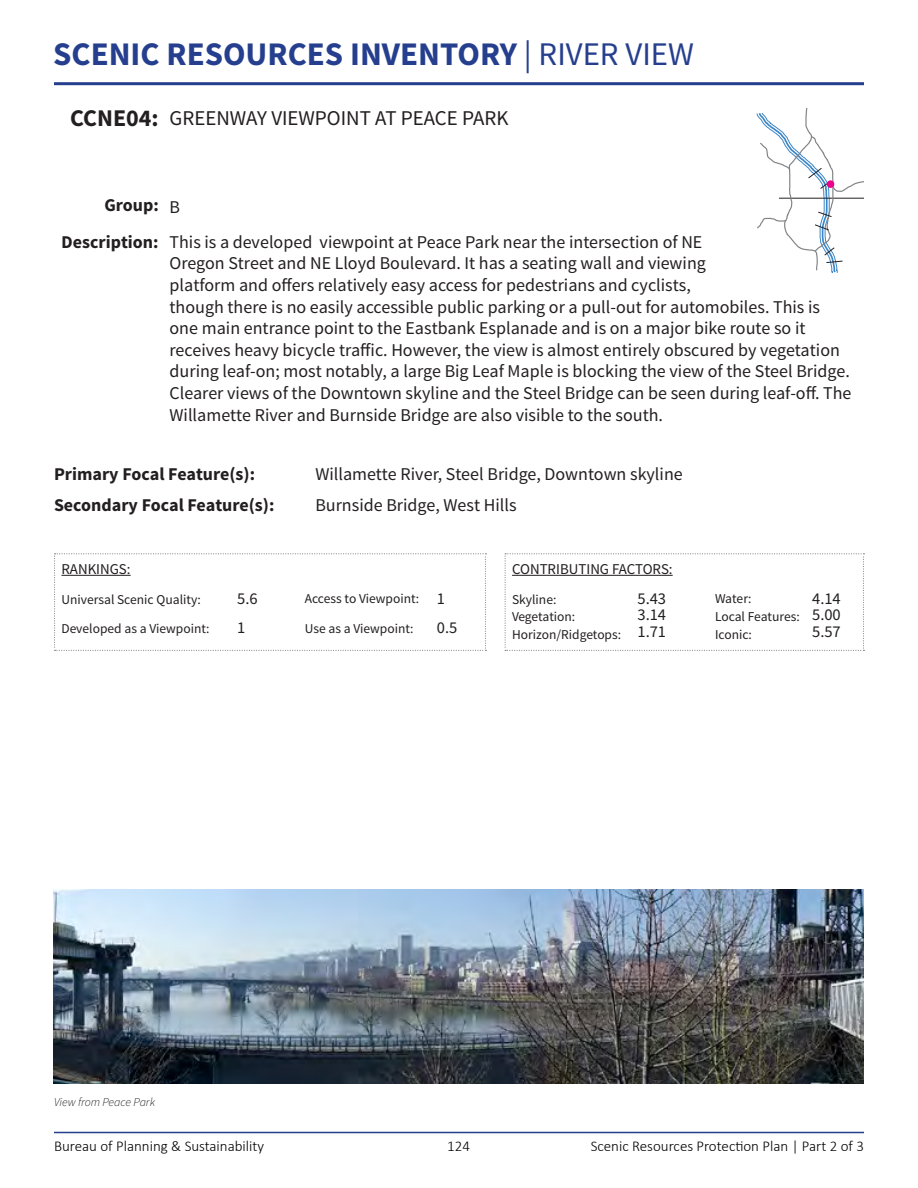
<style>
.page{position:relative;width:918px;height:1188px;background:#fff}
.page>*{position:absolute;margin:0;border:0;box-sizing:border-box;transform-origin:0 0}
.t1{font:700 33px "Source Sans Pro";color:#253f8e}
.t2{font:700 24px "Source Sans Pro";color:#231f20}
.Inventory_Title_-_SS{font:21px "Source Sans Pro";color:#231f20}
.Body_Field_Fill_-_SS{font:18px/21.6px "Source Sans Pro";color:#231f20}
.t3{font:700 18px "Source Sans Pro";color:#231f20}
.t4{font:16.5px "Source Sans Pro";color:#231f20}
.t5{font:300 15px "Calibri";color:#000}
.t6{font:15px "Source Sans Pro";color:#231f20}
.t7{font:13.5px/17.7px "Source Sans Pro";color:#231f20}
.t8{font:italic 300 12px "Source Sans Pro";color:#231f20}
.s1{font-weight:400}
</style>
<div class="page">
<hr style="left:54px;top:82px;width:810px;height:3px;background:#253f8e">
<hr style="left:54px;top:1132px;width:810px;height:1px;background:#253f8e">
<svg style="left:54px;top:553px;width:432px;height:98px"></svg>
<svg style="left:505px;top:553px;width:359px;height:98px"></svg>
<svg style="left:756px;top:108px;width:108px;height:165px"></svg>
<div style="left:827px;top:180px;width:7px;height:8px;background:#ed028c;border-radius:50%"></div>
<img style="left:53px;top:890px;width:811px;height:193px">
<h1 class="t1" style="left:53px;top:32px;width:642px">SCENIC RESOURCES INVENTORY <span class="s1">| RIVER VIEW</span></h1>
<p class="t2" style="left:70px;top:103px;width:90px">CCNE04:</p>
<p class="Inventory_Title_-_SS" style="left:170px;top:105px;width:340px">GREENWAY VIEWPOINT AT PEACE PARK</p>
<p class="t3" style="left:104px;top:194px;width:56px">Group:</p>
<p class="t3" style="left:62px;top:231px;width:98px">Description:</p>
<p class="Body_Field_Fill_-_SS" style="left:170px;top:197px;width:12px">B</p>
<p class="Body_Field_Fill_-_SS" style="left:170px;top:231px;width:684px">This is a developed viewpoint at Peace Park near the intersection of NE<br>Oregon Street and NE Lloyd Boulevard. It has a seating wall and viewing<br>platform and offers relatively easy access for pedestrians and cyclists,<br>though there is no easily accessible public parking or a pull-out for automobiles. This is one main entrance point to the Eastbank Esplanade and is on a major bike route so it receives heavy bicycle traffic. However, the view is almost entirely obscured by vegetation during leaf-on; most notably, a large Big Leaf Maple is blocking the view of the Steel Bridge.<br>Clearer views of the Downtown skyline and the Steel Bridge can be seen during leaf-off. The Willamette River and Burnside Bridge are also visible to the south.</p>
<p class="t3" style="left:54px;top:462px;width:203px">Primary Focal Feature(s):</p>
<p class="t3" style="left:54px;top:494px;width:222px">Secondary Focal Feature(s):</p>
<p class="Body_Field_Fill_-_SS" style="left:315px;top:463px;width:369px">Willamette River, Steel Bridge, Downtown skyline</p>
<p class="Body_Field_Fill_-_SS" style="left:315px;top:495px;width:203px">Burnside Bridge, West Hills</p>
<p class="t6" style="left:62px;top:560px;width:71px">RANKINGS:</p>
<p class="t7" style="left:62px;top:584px;width:150px;line-height:29.7px">Universal Scenic Quality:<br>Developed as a Viewpoint:</p>
<p class="t7" style="left:305px;top:590px;width:116px">Access to Viewpoint:</p>
<p class="t6" style="left:512px;top:560px;width:162px">CONTRIBUTING FACTORS:</p>
<p class="t7" style="left:512px;top:590px;width:111px">Skyline:<br>Vegetation:<br>Horizon/Ridgetops:</p>
<p class="t7" style="left:715px;top:590px;width:86px">Water:<br>Local Features:<br>Iconic:</p>
<p class="t4" style="left:237px;top:589px;width:22px">5.6</p>
<p class="t4" style="left:437px;top:589px;width:10px">1</p>
<p class="t4" style="left:237px;top:617px;width:10px">1</p>
<p class="t4" style="left:437px;top:617px;width:22px">0.5</p>
<p class="t4" style="left:637px;top:621px;width:30px">1.71</p>
<p class="t4" style="left:812px;top:621px;width:30px">5.57</p>
<p class="t4" style="left:637px;top:589px;width:30px">5.43</p>
<p class="t4" style="left:812px;top:589px;width:30px">4.14</p>
<p class="t4" style="left:637px;top:605px;width:30px">3.14</p>
<p class="t4" style="left:812px;top:605px;width:30px">5.00</p>
<p class="t7" style="left:305px;top:620px;width:110px">Use as a Viewpoint:</p>
<p class="t8" style="left:54px;top:1095px;width:103px">View from Peace Park</p>
<p class="t5" style="left:54px;top:1137px;width:212px">Bureau of Planning &amp; Sustainability</p>
<p class="t5" style="left:447px;top:1137px;width:24px">124</p>
<p class="t5" style="left:591px;top:1137px;width:275px">Scenic Resources Protection Plan | Part 2 of 3</p>
</div>
